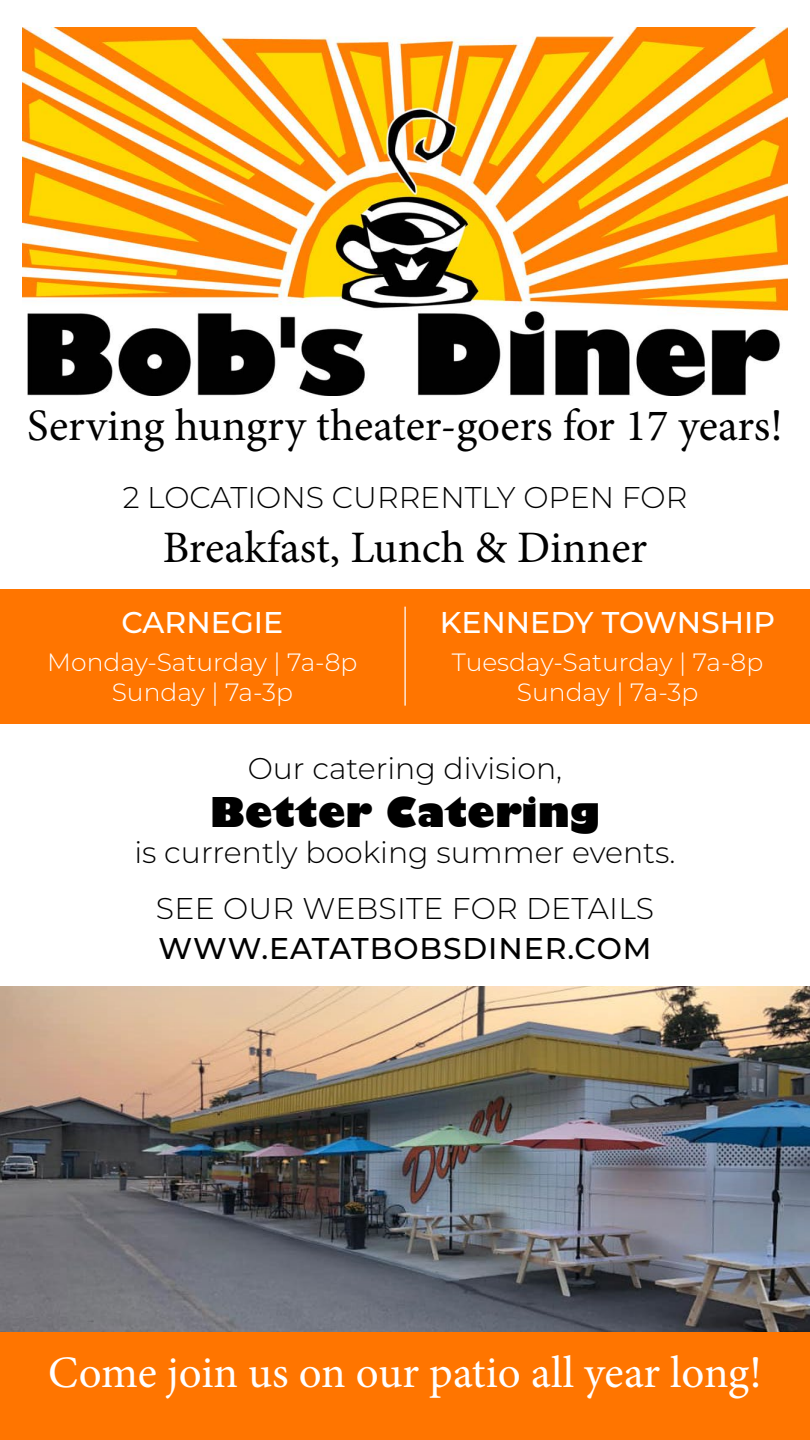
<style>
.page{position:relative;width:810px;height:1440px;background:#fff}
.page>*{position:absolute;margin:0;border:0;box-sizing:border-box;transform-origin:0 0}
.t1{font:45px "Minion Pro";color:#000}
.t2{font:45px "Minion Pro";color:#fff}
.t3{font:800 40px "Gill Sans";color:#000}
.t4{font:300 30px "Montserrat";color:#000}
.t5{font:500 30px "Montserrat";color:#fff}
.t6{font:500 30px "Montserrat";letter-spacing:.03em;color:#000}
.t7{font:300 25px/30px "Montserrat";color:#fff;text-align:center}
</style>
<div class="page">
<img style="left:23px;top:27px;width:764px;height:369px">
<img style="left:0;top:986px;width:810px;height:346px">
<div style="left:0;top:1332px;width:810px;height:108px;background:#ff7500"></div>
<div style="left:0;top:589px;width:810px;height:134px;background:#ff7500"></div>
<hr style="left:404px;top:607px;width:2px;height:99px;background:#fff">
<h1 class="t1" style="left:27px;top:395px;width:757px">Serving hungry theater-goers for 17 years!</h1>
<p class="t4" style="left:123px;top:477px;width:566px">2 LOCATIONS CURRENTLY OPEN FOR</p>
<h1 class="t1" style="left:163px;top:517px;width:486px">Breakfast, Lunch &amp; Dinner</h1>
<p class="t5" style="left:121px;top:602px;width:163px">CARNEGIE</p>
<p class="t7" style="left:47px;top:646px;width:312px">Monday-Saturday | 7a-8p<br>Sunday | 7a-3p</p>
<p class="t5" style="left:440px;top:602px;width:337px">KENNEDY TOWNSHIP</p>
<p class="t7" style="left:452px;top:646px;width:313px">Tuesday-Saturday | 7a-8p<br>Sunday | 7a-3p</p>
<p class="t4" style="left:248px;top:748px;width:316px">Our catering division,</p>
<h2 class="t3" style="left:210px;top:788px;width:392px">Better Catering</h2>
<p class="t4" style="left:134px;top:832px;width:543px">is currently booking summer events.</p>
<p class="t4" style="left:156px;top:888px;width:500px">SEE OUR WEBSITE FOR DETAILS</p>
<p class="t6" style="left:159px;top:928px;width:494px">WWW.EATATBOBSDINER.COM</p>
<h1 class="t2" style="left:48px;top:1343px;width:715px">Come join us on our patio all year long!</h1>
</div>
